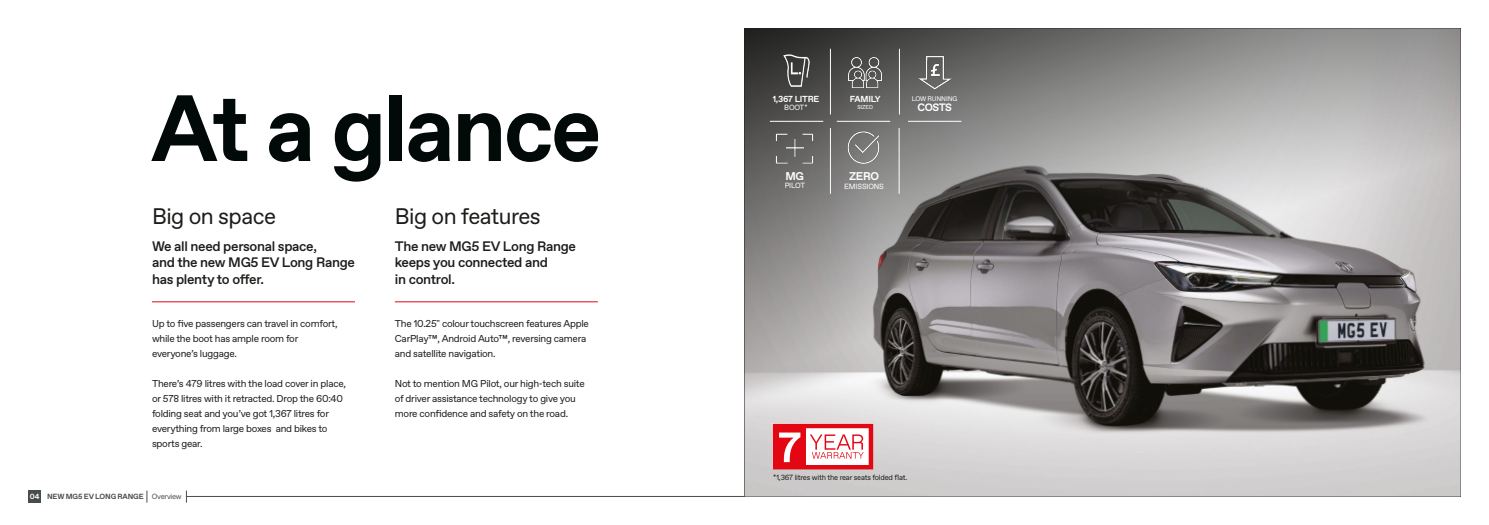
<style>
.page{position:relative;width:1489px;height:525px;background:#fff}
.page>*{position:absolute;margin:0;border:0;box-sizing:border-box;transform-origin:0 0}
.t1{font:700 93.75px "Favorit Std";letter-spacing:-.035em;color:#020a09}
.t2{font:22.5px "Favorit Std";letter-spacing:-.025em;color:#1d1d1b}
.t3{font:500 13.75px/16.2px "Favorit Std";letter-spacing:-.025em;color:#1d1d1b}
.t4{font:700 11.25px "Favorit Std";letter-spacing:-.03em;color:#fff}
.t5{font:700 10.75px "Favorit Std";letter-spacing:-.04em;color:#fff}
.t6{font:10px/15px "Favorit Std";letter-spacing:-.025em;color:#1d1d1b}
.t7{font:700 8.75px "Favorit Std";letter-spacing:-.03em;color:#fff}
.t8{font:7.5px "Favorit Std";letter-spacing:-.025em;color:#1d1d1b}
.t9{font:700 7.5px "Favorit Std";letter-spacing:-.02em;color:#474d4e}
.t10{font:7.5px "Favorit Std";letter-spacing:-.025em;color:#fff}
.t11{font:6.62px "Favorit Std";letter-spacing:-.025em;color:#fff}
.t12{font:5.62px "Favorit Std";letter-spacing:-.025em;color:#fff}
.s1{color:#fff}
.s2{font-weight:400}
</style>
<div class="page">
<div style="left:28px;top:490px;width:13px;height:12px;background:#474d4e"></div>
<svg style="left:147px;top:490px;width:1px;height:12px"></svg>
<hr style="left:152px;top:301px;width:203px;height:1px;background:#e30613">
<hr style="left:395px;top:301px;width:202px;height:1px;background:#e30613">
<hr style="left:186px;top:496px;width:558px;height:1px;background:#474d4e">
<svg style="left:744px;top:28px;width:716px;height:468px;background:#959393"></svg>
<img style="left:845px;top:131px;width:36px;height:35px">
<img style="left:916px;top:54px;width:37px;height:36px">
<img style="left:845px;top:54px;width:39px;height:36px">
<img style="left:769px;top:48px;width:53px;height:47px">
<hr style="left:830px;top:49px;width:1px;height:65px;background:#fff">
<hr style="left:769px;top:121px;width:54px;height:1px;background:#fff">
<hr style="left:836px;top:121px;width:54px;height:1px;background:#fff">
<hr style="left:908px;top:121px;width:53px;height:1px;background:#fff">
<hr style="left:830px;top:128px;width:1px;height:66px;background:#fff">
<hr style="left:898px;top:128px;width:1px;height:66px;background:#fff">
<hr style="left:899px;top:49px;width:1px;height:65px;background:#fff">
<img style="left:774px;top:131px;width:41px;height:36px">
<svg style="left:772px;top:423px;width:101px;height:46px"></svg>
<h1 class="t1" style="left:151px;top:66px;width:452px">At a glance</h1>
<h2 class="t2" style="left:152px;top:201px;width:125px">Big on space</h2>
<h3 class="t3" style="left:152px;top:238px;width:204px">We all need personal space,<br>and the new MG5 EV Long Range has plenty to offer.</h3>
<p class="t6" style="left:152px;top:315px;width:187px">Up to five passengers can travel in comfort, while the boot has ample room for everyone’s luggage.</p>
<p class="t6" style="left:152px;top:375px;width:195px">There’s 479 litres with the load cover in place, or 578 litres with it retracted. Drop the 60:40 folding seat and you’ve got 1,367 litres for everything from large boxes and bikes to sports gear.</p>
<p class="t9" style="left:30px;top:491px;width:153px"><span class="s1">04</span> NEW MG5 EV LONG RANGE <span class="s2">Overview</span></p>
<h2 class="t2" style="left:395px;top:201px;width:147px">Big on features</h2>
<h3 class="t3" style="left:395px;top:238px;width:183px">The new MG5 EV Long Range keeps you connected and<br>in control.</h3>
<p class="t6" style="left:395px;top:315px;width:195px">The 10.25" colour touchscreen features Apple<br>CarPlay™, Android Auto™, reversing camera and satellite navigation.</p>
<p class="t6" style="left:395px;top:375px;width:191px">Not to mention MG Pilot, our high-tech suite of driver assistance technology to give you more confidence and safety on the road.</p>
<p class="t7" style="left:772px;top:93px;width:48px">1,367 LITRE</p>
<p class="t10" style="left:784px;top:103px;width:25px">BOOT*</p>
<p class="t4" style="left:785px;top:168px;width:20px">MG</p>
<p class="t10" style="left:784px;top:180px;width:22px">PILOT</p>
<p class="t7" style="left:849px;top:93px;width:32px">FAMILY</p>
<p class="t12" style="left:857px;top:103px;width:17px">SIZED</p>
<p class="t4" style="left:849px;top:168px;width:31px">ZERO</p>
<p class="t10" style="left:844px;top:181px;width:41px">EMISSIONS</p>
<p class="t11" style="left:911px;top:94px;width:47px">LOW RUNNING</p>
<p class="t5" style="left:917px;top:99px;width:36px">COSTS</p>
<p class="t8" style="left:773px;top:472px;width:136px">*1,367 litres with the rear seats folded flat.</p>
</div>
